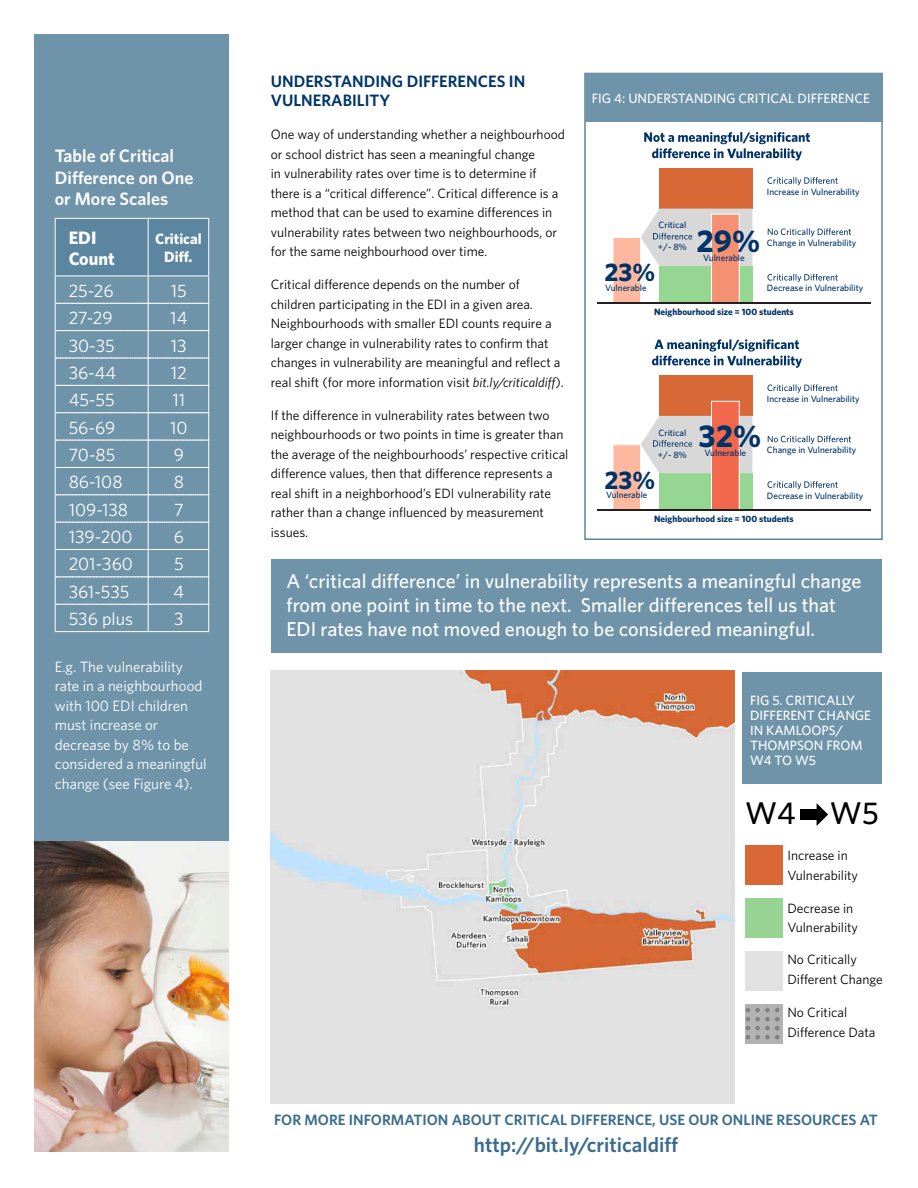
<style>
.page{position:relative;width:918px;height:1188px;background:#fff}
.page>*{position:absolute;margin:0;border:0;box-sizing:border-box;transform-origin:0 0}
.t1{font:700 31.5px "Whitney";color:#003368}
.Graph_headers{font:500 31.5px "Whitney";color:#000}
.t2{font:700 25.5px "Whitney";color:#003368}
.Graph_headers-2{font:600 21px "Whitney";color:#3a6d8d}
.Graph_headers-3{font:500 20.1px/24.2px "Whitney";color:#fff}
.t3{font:18px "Whitney";color:#fff}
.Sidebar_headings{font:600 18px/21.6px "Whitney";color:#fff}
.t4{font:700 18px/21.6px "Whitney";color:#fff}
.Headings{font:600 16.5px/19.8px "Whitney";color:#003468}
.Sidebar_body{font:15px/19.5px "Whitney";color:#fff}
.Graph_headers-4{font:600 15px "Whitney";color:#3a6d8d}
.t5{font:700 15px/18px "Whitney";color:#fff;text-align:center}
.Headings-2{font:13.5px/19.5px "Whitney";color:#000}
.Body_copy{font:13.5px/19.5px "Whitney";color:#000}
.Graph_headers-5{font:500 13.5px/15px "Whitney";color:#fff}
.t6{font:500 9.15px "Whitney";color:#003368}
.t7{font:700 9.15px "Whitney";color:#003368}
.s1{font-style:italic}
</style>
<div class="page">
<div style="left:271px;top:559px;width:610px;height:93px;background:#6f94aa"></div>
<div style="left:584px;top:73px;width:299px;height:467px;border:2px solid #5c86a0"></div>
<div style="left:742px;top:672px;width:140px;height:111px;background:#6f94aa"></div>
<div style="left:34px;top:34px;width:195px;height:1118px;background:#6f94aa"></div>
<img style="left:34px;top:842px;width:195px;height:309px">
<hr style="left:55px;top:631px;width:93px;height:1px;background:#fff">
<hr style="left:148px;top:631px;width:61px;height:1px;background:#fff">
<svg style="left:55px;top:218px;width:154px;height:413px"></svg>
<div style="left:746px;top:899px;width:37px;height:39px;background:#97d493"></div>
<div style="left:746px;top:846px;width:37px;height:39px;background:#d96836"></div>
<div style="left:746px;top:951px;width:37px;height:40px;background:#e1e1e1"></div>
<div style="left:585px;top:73px;width:297px;height:49px;background:#6f94aa"></div>
<div style="left:800px;top:809px;width:18px;height:11px;background:#000"></div>
<svg style="left:817px;top:803px;width:11px;height:23px"></svg>
<img style="left:270px;top:671px;width:465px;height:433px">
<div style="left:659px;top:168px;width:93px;height:41px;background:#d86835"></div>
<svg style="left:644px;top:132px;width:166px;height:29px"></svg>
<svg style="left:613px;top:209px;width:139px;height:93px"></svg>
<hr style="left:597px;top:302px;width:274px;height:1px;background:#241e20">
<svg style="left:767px;top:177px;width:71px;height:8px"></svg>
<svg style="left:767px;top:274px;width:71px;height:8px"></svg>
<svg style="left:768px;top:228px;width:83px;height:9px"></svg>
<div style="left:659px;top:376px;width:93px;height:40px;background:#d86835"></div>
<svg style="left:652px;top:339px;width:150px;height:29px"></svg>
<svg style="left:612px;top:401px;width:140px;height:109px"></svg>
<hr style="left:597px;top:510px;width:274px;height:1px;background:#241e20">
<svg style="left:767px;top:384px;width:71px;height:9px"></svg>
<svg style="left:767px;top:481px;width:71px;height:8px"></svg>
<svg style="left:768px;top:436px;width:83px;height:8px"></svg>
<div style="left:746px;top:1004px;width:37px;height:40px;background:#b2b2b2"></div>
<svg style="left:746px;top:1008px;width:34px;height:31px"></svg>
<p class="Sidebar_headings" style="left:55px;top:145px;width:140px">Table of Critical<br>Difference on One or More Scales</p>
<p class="t4" style="left:69px;top:226px;width:47px">EDI<br>Count</p>
<p class="t5" style="left:155px;top:230px;width:48px">Critical<br>Diff.</p>
<p class="t3" style="left:69px;top:279px;width:46px">25-26</p>
<p class="t3" style="left:171px;top:279px;width:18px">15</p>
<p class="t3" style="left:69px;top:306px;width:45px">27-29</p>
<p class="t3" style="left:170px;top:306px;width:19px">14</p>
<p class="t3" style="left:69px;top:333px;width:48px">30-35</p>
<p class="t3" style="left:171px;top:333px;width:17px">13</p>
<p class="t3" style="left:69px;top:361px;width:49px">36-44</p>
<p class="t3" style="left:171px;top:361px;width:18px">12</p>
<p class="t3" style="left:69px;top:388px;width:48px">45-55</p>
<p class="t3" style="left:172px;top:388px;width:14px">11</p>
<p class="t3" style="left:69px;top:415px;width:48px">56-69</p>
<p class="t3" style="left:170px;top:415px;width:19px">10</p>
<p class="t3" style="left:69px;top:443px;width:48px">70-85</p>
<p class="t3" style="left:174px;top:443px;width:12px">9</p>
<p class="t3" style="left:69px;top:470px;width:55px">86-108</p>
<p class="t3" style="left:174px;top:470px;width:12px">8</p>
<p class="t3" style="left:69px;top:497px;width:61px">109-138</p>
<p class="t3" style="left:174px;top:497px;width:11px">7</p>
<p class="t3" style="left:69px;top:525px;width:65px">139-200</p>
<p class="t3" style="left:174px;top:525px;width:12px">6</p>
<p class="t3" style="left:69px;top:552px;width:66px">201-360</p>
<p class="t3" style="left:174px;top:552px;width:11px">5</p>
<p class="t3" style="left:69px;top:580px;width:62px">361-535</p>
<p class="t3" style="left:173px;top:580px;width:12px">4</p>
<p class="t3" style="left:69px;top:607px;width:66px">536 plus</p>
<p class="t3" style="left:174px;top:607px;width:11px">3</p>
<p class="Sidebar_body" style="left:55px;top:656px;width:153px">E.g. The vulnerability rate in a neighbourhood with 100 EDI children must increase or decrease by 8% to be considered a meaningful change (see Figure 4).</p>
<p class="Headings" style="left:271px;top:71px;width:256px">UNDERSTANDING DIFFERENCES IN<br>VULNERABILITY</p>
<p class="Headings-2" style="left:271px;top:125px;width:296px">One way of understanding whether a neighbourhood or school district has seen a meaningful change<br>in vulnerability rates over time is to determine if there is a “critical difference”. Critical difference is a method that can be used to examine differences in vulnerability rates between two neighbourhoods, or for the same neighbourhood over time.</p>
<p class="Headings-2" style="left:271px;top:275px;width:295px">Critical difference depends on the number of children participating in the EDI in a given area.<br>Neighbourhoods with smaller EDI counts require a larger change in vulnerability rates to confirm that changes in vulnerability are meaningful and reflect a real shift (for more information visit <span class="s1">bit.ly/criticaldiff</span>).</p>
<p class="Headings-2" style="left:271px;top:405px;width:299px">If the difference in vulnerability rates between two neighbourhoods or two points in time is greater than the average of the neighbourhoods’ respective critical difference values, then that difference represents a real shift in a neighborhood’s EDI vulnerability rate rather than a change influenced by measurement issues.</p>
<p class="Graph_headers-5" style="left:592px;top:90px;width:280px">FIG 4: UNDERSTANDING CRITICAL DIFFERENCE</p>
<p class="t6" style="left:658px;top:219px;width:29px">Critical</p>
<p class="t6" style="left:658px;top:241px;width:30px">+/- 8%</p>
<h2 class="t2" style="left:604px;top:256px;width:52px">23%</h2>
<p class="t6" style="left:605px;top:281px;width:43px">Vulnerable</p>
<p class="t6" style="left:767px;top:186px;width:94px">Increase in Vulnerability</p>
<h1 class="t1" style="left:697px;top:219px;width:65px">29%</h1>
<p class="t6" style="left:703px;top:252px;width:43px">Vulnerable</p>
<p class="t6" style="left:767px;top:237px;width:91px">Change in Vulnerability</p>
<p class="t6" style="left:767px;top:282px;width:98px">Decrease in Vulnerability</p>
<p class="t7" style="left:654px;top:305px;width:141px">Neighbourhood size = 100 students</p>
<p class="t6" style="left:658px;top:426px;width:29px">Critical</p>
<p class="t6" style="left:658px;top:448px;width:30px">+/- 8%</p>
<h2 class="t2" style="left:604px;top:463px;width:52px">23%</h2>
<p class="t6" style="left:606px;top:489px;width:43px">Vulnerable</p>
<p class="t6" style="left:767px;top:393px;width:94px">Increase in Vulnerability</p>
<h1 class="t1" style="left:699px;top:414px;width:64px">32%</h1>
<p class="t6" style="left:767px;top:444px;width:91px">Change in Vulnerability</p>
<p class="t6" style="left:705px;top:447px;width:43px">Vulnerable</p>
<p class="t6" style="left:767px;top:490px;width:98px">Decrease in Vulnerability</p>
<p class="t7" style="left:654px;top:513px;width:141px">Neighbourhood size = 100 students</p>
<p class="Graph_headers-3" style="left:286px;top:568px;width:577px">A ‘critical difference’ in vulnerability represents a meaningful change from one point in time to the next. Smaller differences tell us that<br>EDI rates have not moved enough to be considered meaningful.</p>
<p class="Graph_headers-5" style="left:750px;top:692px;width:123px">FIG 5. CRITICALLY<br>DIFFERENT CHANGE<br>IN KAMLOOPS/<br>THOMPSON FROM<br>W4 TO W5</p>
<p class="Graph_headers" style="left:745px;top:793px;width:52px">W4</p>
<p class="Graph_headers" style="left:830px;top:793px;width:50px">W5</p>
<p class="Body_copy" style="left:787px;top:845px;width:72px">Increase in<br>Vulnerability</p>
<p class="Body_copy" style="left:787px;top:898px;width:67px">Decrease in</p>
<p class="Body_copy" style="left:787px;top:917px;width:72px">Vulnerability</p>
<p class="Body_copy" style="left:787px;top:949px;width:97px">No Critically<br>Different Change</p>
<p class="Body_copy" style="left:787px;top:1003px;width:90px">No Critical<br>Difference Data</p>
<p class="Graph_headers-4" style="left:274px;top:1109px;width:605px">FOR MORE INFORMATION ABOUT CRITICAL DIFFERENCE, USE OUR ONLINE RESOURCES AT</p>
<p class="Graph_headers-2" style="left:474px;top:1130px;width:206px">http://bit.ly/criticaldiff</p>
</div>
